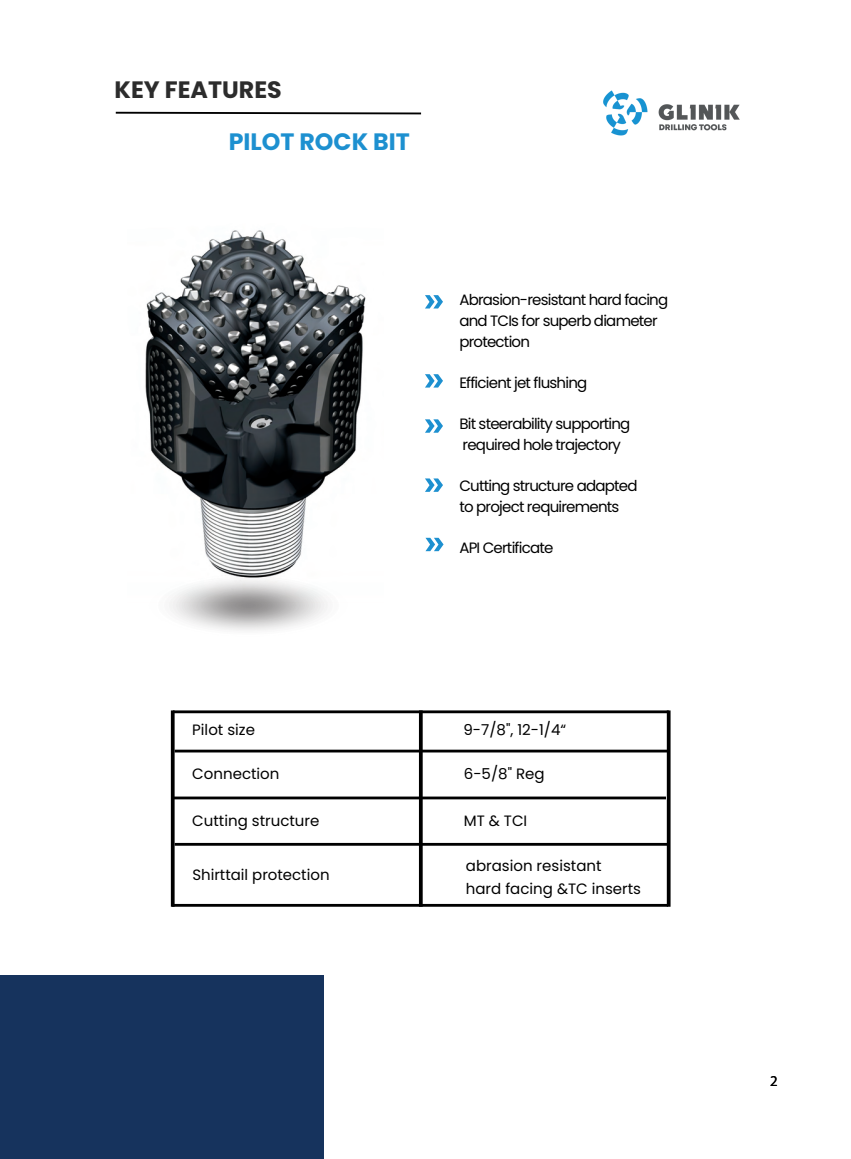
<style>
.page{position:relative;width:851px;height:1159px;background:#fff}
.page>*{position:absolute;margin:0;border:0;box-sizing:border-box;transform-origin:0 0}
.t1{font:700 23.75px "Poppins";color:#1d90d0}
.t2{font:700 23.75px "Poppins";color:#2c2c2c}
.t3{font:15px/20.6px "Poppins";letter-spacing:-.05em;color:#000}
.t4{font:15px/22.5px "Poppins";color:#000}
.t5{font:15px "Myriad Pro";color:#000}
</style>
<div class="page">
<img style="left:603px;top:90px;width:137px;height:46px">
<svg style="left:425px;top:295px;width:18px;height:13px"></svg>
<svg style="left:425px;top:374px;width:18px;height:13px"></svg>
<svg style="left:425px;top:419px;width:18px;height:14px"></svg>
<svg style="left:425px;top:478px;width:18px;height:14px"></svg>
<svg style="left:115px;top:111px;width:307px;height:4px"></svg>
<svg style="left:425px;top:538px;width:18px;height:13px"></svg>
<svg style="left:666px;top:710px;width:4px;height:196px"></svg>
<hr style="left:174px;top:749px;width:494px;height:3px;background:#000">
<hr style="left:173px;top:710px;width:495px;height:3px;background:#000">
<hr style="left:172px;top:796px;width:494px;height:3px;background:#000">
<hr style="left:174px;top:843px;width:494px;height:2px;background:#000">
<hr style="left:419px;top:710px;width:3px;height:196px;background:#000">
<hr style="left:171px;top:710px;width:3px;height:196px;background:#000">
<img style="left:145px;top:230px;width:221px;height:344px">
<hr style="left:172px;top:904px;width:495px;height:2px;background:#000">
<img style="left:169px;top:574px;width:159px;height:57px">
<div style="left:0;top:975px;width:324px;height:184px;background:#16335d"></div>
<h1 class="t2" style="left:114px;top:76px;width:169px">KEY FEATURES</h1>
<h1 class="t1" style="left:229px;top:128px;width:183px">PILOT ROCK BIT</h1>
<p class="t3" style="left:459px;top:290px;width:210px">Abrasion-resistant hard facing and TCIs for superb diameter protection</p>
<p class="t3" style="left:459px;top:372px;width:129px">Efficient jet flushing</p>
<p class="t3" style="left:459px;top:414px;width:173px">Bit steerability supporting required hole trajectory</p>
<p class="t3" style="left:459px;top:475px;width:180px">Cutting structure adapted to project requirements</p>
<p class="t3" style="left:459px;top:537px;width:96px">API Certificate</p>
<p class="t4" style="left:192px;top:719px;width:64px">Pilot size</p>
<p class="t3" style="left:463px;top:720px;width:104px">9-7/8", 12-1/4“</p>
<p class="t4" style="left:192px;top:763px;width:89px">Connection</p>
<p class="t3" style="left:464px;top:764px;width:82px">6-5/8" Reg</p>
<p class="t4" style="left:192px;top:810px;width:129px">Cutting structure</p>
<p class="t3" style="left:463px;top:810px;width:65px">MT &amp; TCI</p>
<p class="t4" style="left:466px;top:855px;width:177px">abrasion resistant<br>hard facing &amp;TC inserts</p>
<p class="t4" style="left:192px;top:864px;width:139px">Shirttail protection</p>
<p class="t5" style="left:770px;top:1071px;width:9px">2</p>
</div>
